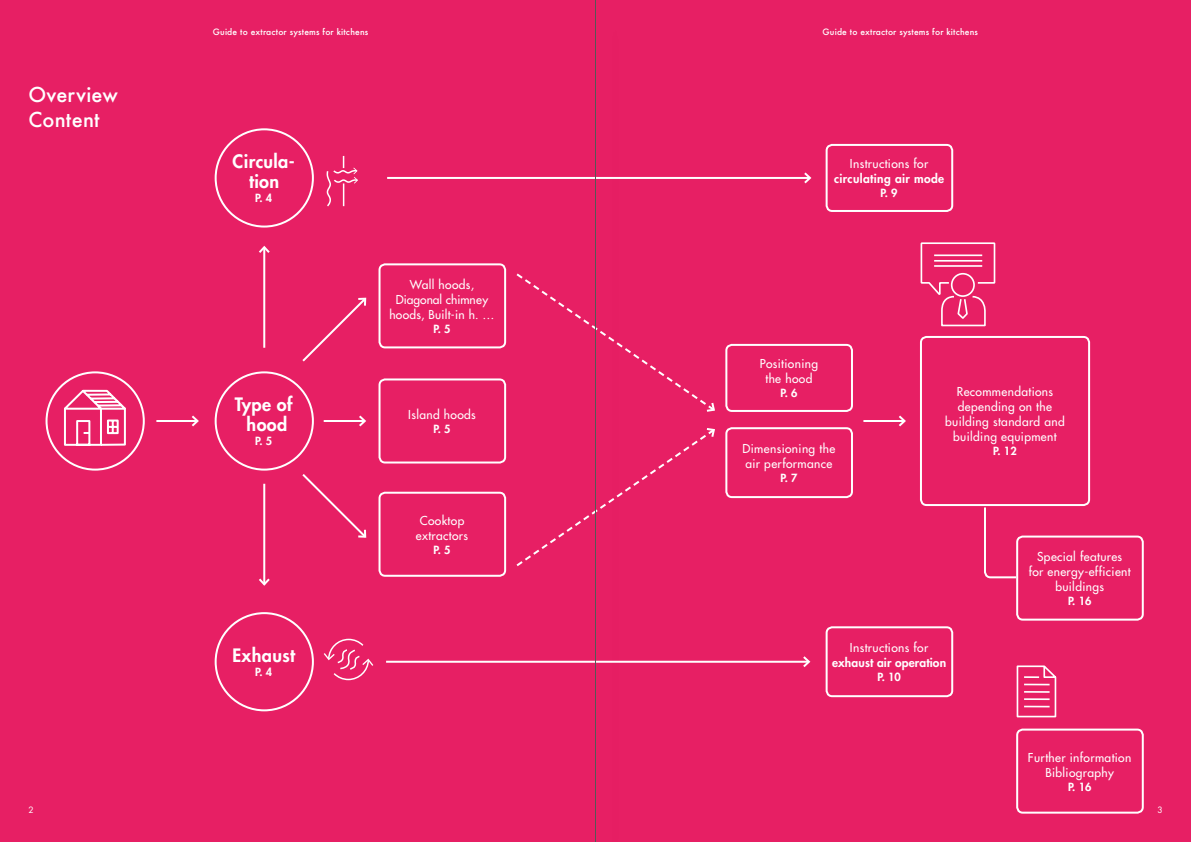
<style>
.page{position:relative;width:1191px;height:842px;background:#e71f64}
.page>*{position:absolute;margin:0;border:0;box-sizing:border-box;transform-origin:0 0}
.t1{font:500 20px/25px "Futura";letter-spacing:.01em;color:#fff}
.t2{font:800 18px/20px "Futura Std";letter-spacing:.02em;color:#fff;text-align:center}
.t3{font:500 12px/15px "Futura Std";letter-spacing:.03em;color:#fff;text-align:center}
.t4{font:800 12px "Futura Std";letter-spacing:.01em;color:#fff}
.t5{font:800 12px "Futura Std";letter-spacing:.03em;color:#fff}
.t6{font:800 11px "Futura Std";color:#fff}
.t7{font:500 8.5px "Futura";letter-spacing:.02em;color:#fff}
.t8{font:8.5px "Futura Std";color:#fff}
</style>
<div class="page">
<div style="left:46px;top:371px;width:99px;height:100px;border:2px solid #fff;border-radius:50%"></div>
<div style="left:215px;top:128px;width:99px;height:100px;border:2px solid #fff;border-radius:50%"></div>
<div style="left:215px;top:612px;width:99px;height:99px;border:2px solid #fff;border-radius:50%"></div>
<div style="left:825px;top:626px;width:128px;height:71px;border:2px solid #fff;border-radius:6px"></div>
<div style="left:825px;top:144px;width:128px;height:68px;border:2px solid #fff;border-radius:6px"></div>
<div style="left:725px;top:427px;width:128px;height:71px;border:2px solid #fff;border-radius:6px"></div>
<div style="left:725px;top:344px;width:128px;height:68px;border:2px solid #fff;border-radius:6px"></div>
<hr style="left:156px;top:420px;width:41px;height:2px;background:#fff">
<svg style="left:192px;top:415px;width:7px;height:12px"></svg>
<hr style="left:863px;top:420px;width:41px;height:2px;background:#fff">
<svg style="left:899px;top:415px;width:7px;height:12px"></svg>
<hr style="left:324px;top:420px;width:41px;height:2px;background:#fff">
<svg style="left:359px;top:415px;width:7px;height:12px"></svg>
<svg style="left:302px;top:297px;width:65px;height:65px"></svg>
<svg style="left:302px;top:474px;width:65px;height:64px"></svg>
<hr style="left:263px;top:247px;width:2px;height:101px;background:#fff">
<svg style="left:259px;top:245px;width:11px;height:10px"></svg>
<hr style="left:263px;top:484px;width:2px;height:100px;background:#fff">
<svg style="left:259px;top:576px;width:11px;height:10px"></svg>
<div style="left:378px;top:263px;width:128px;height:85px;border:2px solid #fff;border-radius:6px"></div>
<div style="left:920px;top:336px;width:170px;height:170px;border:2px solid #fff;border-radius:6px"></div>
<div style="left:1016px;top:536px;width:127px;height:85px;border:2px solid #fff;border-radius:6px"></div>
<div style="left:378px;top:378px;width:128px;height:85px;border:2px solid #fff;border-radius:6px"></div>
<div style="left:378px;top:492px;width:128px;height:85px;border:2px solid #fff;border-radius:6px"></div>
<hr style="left:387px;top:177px;width:423px;height:2px;background:#fff">
<svg style="left:802px;top:172px;width:10px;height:12px"></svg>
<hr style="left:386px;top:661px;width:423px;height:2px;background:#fff">
<svg style="left:801px;top:656px;width:10px;height:11px"></svg>
<svg style="left:516px;top:428px;width:199px;height:139px"></svg>
<svg style="left:516px;top:273px;width:199px;height:139px"></svg>
<div style="left:215px;top:371px;width:99px;height:100px;border:2px solid #fff;border-radius:50%"></div>
<svg style="left:326px;top:156px;width:32px;height:51px"></svg>
<svg style="left:324px;top:638px;width:49px;height:43px"></svg>
<svg style="left:64px;top:389px;width:62px;height:57px"></svg>
<svg style="left:983px;top:505px;width:35px;height:74px"></svg>
<svg style="left:920px;top:242px;width:76px;height:85px"></svg>
<div style="left:1016px;top:729px;width:127px;height:85px;border:2px solid #fff;border-radius:6px"></div>
<svg style="left:1016px;top:665px;width:41px;height:53px"></svg>
<div style="left:578px;top:0;width:74px;height:842px;background:#e71f64"></div>
<hr style="left:595px;top:0;width:1px;height:842px;background:#575756">
<h1 class="t1" style="left:28px;top:81px;width:91px">Overview<br>Content</h1>
<p class="t7" style="left:213px;top:26px;width:157px">Guide to extractor systems for kitchens</p>
<p class="t7" style="left:822px;top:26px;width:157px">Guide to extractor systems for kitchens</p>
<h2 class="t2" style="left:233px;top:152px;width:64px">Circula&shy;tion</h2>
<p class="t6" style="left:255px;top:191px;width:19px">P. 4</p>
<h2 class="t2" style="left:235px;top:395px;width:59px">Type of hood</h2>
<p class="t6" style="left:255px;top:434px;width:19px">P. 5</p>
<h2 class="t2" style="left:232px;top:645px;width:64px">Exhaust</h2>
<p class="t6" style="left:255px;top:665px;width:19px">P. 4</p>
<p class="t3" style="left:389px;top:277px;width:107px">Wall hoods,<br>Diagonal chimney hoods, Built-in h. …</p>
<p class="t6" style="left:433px;top:322px;width:19px">P. 5</p>
<p class="t3" style="left:408px;top:407px;width:69px">Island hoods</p>
<p class="t6" style="left:433px;top:422px;width:19px">P. 5</p>
<p class="t3" style="left:416px;top:513px;width:54px">Cooktop extractors</p>
<p class="t6" style="left:433px;top:543px;width:19px">P. 5</p>
<p class="t3" style="left:850px;top:157px;width:80px">Instructions for</p>
<p class="t5" style="left:834px;top:171px;width:112px">circulating air mode</p>
<p class="t6" style="left:880px;top:186px;width:19px">P. 9</p>
<p class="t3" style="left:759px;top:356px;width:60px">Positioning the hood</p>
<p class="t6" style="left:780px;top:386px;width:19px">P. 6</p>
<p class="t3" style="left:742px;top:441px;width:94px;text-align:left">Dimensioning the air performance</p>
<p class="t6" style="left:780px;top:471px;width:19px">P. 7</p>
<p class="t3" style="left:945px;top:385px;width:121px">Recommendations depending on the building standard and building equipment</p>
<p class="t6" style="left:993px;top:444px;width:25px">P. 12</p>
<p class="t3" style="left:1028px;top:549px;width:104px">Special features for energy-efficient buildings</p>
<p class="t6" style="left:1068px;top:594px;width:25px">P. 16</p>
<p class="t3" style="left:850px;top:640px;width:80px">Instructions for</p>
<p class="t4" style="left:832px;top:655px;width:115px">exhaust air operation</p>
<p class="t6" style="left:877px;top:670px;width:25px">P. 10</p>
<p class="t3" style="left:1028px;top:750px;width:105px">Further information<br>Bibliography</p>
<p class="t6" style="left:1068px;top:779px;width:25px">P. 16</p>
<p class="t8" style="left:28px;top:804px;width:7px">2</p>
<p class="t8" style="left:1157px;top:804px;width:7px">3</p>
</div>
